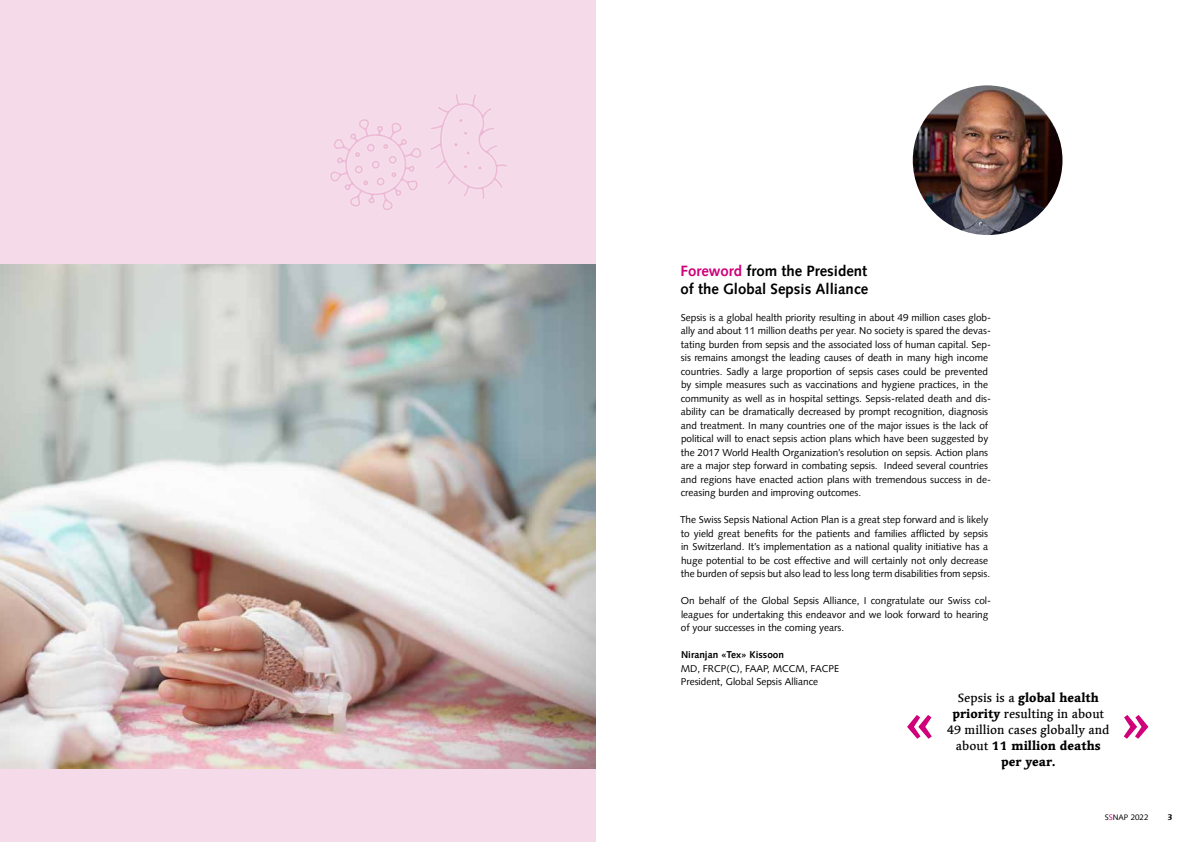
<style>
.page{position:relative;width:1191px;height:842px;background:#fff}
.page>*{position:absolute;margin:0;border:0;box-sizing:border-box;transform-origin:0 0}
.t1{font:700 15px/18px "Syntax LT Pro";color:#000}
.t2{font:500 12px/16px "Linotype Syntax Serif Com";letter-spacing:.005em;color:#000;text-align:center}
.t3{font:10px/13.5px "Syntax LT Pro";color:#000}
.t4{font:700 10px "Syntax LT Pro";color:#000}
.t5{font:8px "Syntax LT Pro";color:#000}
.t6{font:800 8px "Linotype Syntax Serif Com";color:#000}
.s1{color:#cf0079}
.s2{font-weight:800}
</style>
<div class="page">
<div style="left:0;top:0;width:595px;height:842px;background:#f5dae9"></div>
<img style="left:912px;top:85px;width:150px;height:150px;border-radius:75px">
<svg style="left:1123px;top:715px;width:25px;height:24px"></svg>
<svg style="left:907px;top:715px;width:24px;height:24px"></svg>
<img style="left:0;top:265px;width:595px;height:503px">
<img style="left:451px;top:94px;width:56px;height:105px">
<img style="left:330px;top:107px;width:121px;height:103px">
<h1 class="t1" style="left:680px;top:262px;width:189px"><span class="s1">Foreword</span> from the President of the Global Sepsis Alliance</h1>
<p class="t3" style="left:681px;top:311px;width:312px">Sepsis is a global health priority resulting in about 49 million cases glob&shy;ally and about 11 million deaths per year. No society is spared the devas&shy;tating burden from sepsis and the associated loss of human capital. Sep&shy;sis remains amongst the leading causes of death in many high income countries. Sadly a large proportion of sepsis cases could be prevented by simple measures such as vaccinations and hygiene practices, in the community as well as in hospital settings. Sepsis-related death and dis&shy;ability can be dramatically decreased by prompt recognition, diagnosis and treatment. In many countries one of the major issues is the lack of political will to enact sepsis action plans which have been suggested by the 2017 World Health Organization’s resolution on sepsis. Action plans are a major step forward in combating sepsis. Indeed several countries and regions have enacted action plans with tremendous success in de&shy;creasing burden and improving outcomes.</p>
<p class="t3" style="left:680px;top:513px;width:311px">The Swiss Sepsis National Action Plan is a great step forward and is likely to yield great benefits for the patients and families afflicted by sepsis in Switzerland. It’s implementation as a national quality initiative has a huge potential to be cost effective and will certainly not only decrease the burden of sepsis but also lead to less long term disabilities from sepsis.</p>
<p class="t3" style="left:680px;top:594px;width:312px">On behalf of the Global Sepsis Alliance, I congratulate our Swiss col&shy;leagues for undertaking this endeavor and we look forward to hearing of your successes in the coming years.</p>
<p class="t4" style="left:681px;top:649px;width:104px">Niranjan «Tex» Kissoon</p>
<p class="t3" style="left:681px;top:662px;width:160px">MD, FRCP(C), FAAP, MCCM, FACPE<br>President, Global Sepsis Alliance</p>
<p class="t2" style="left:947px;top:690px;width:164px">Sepsis is a <span class="s2">global health priority</span> resulting in about<br>49 million cases globally and about <span class="s2">11 million deaths per year.</span></p>
<p class="t5" style="left:1104px;top:812px;width:45px">S<span class="s1">S</span>NAP 2022</p>
<p class="t6" style="left:1167px;top:811px;width:7px">3</p>
</div>
